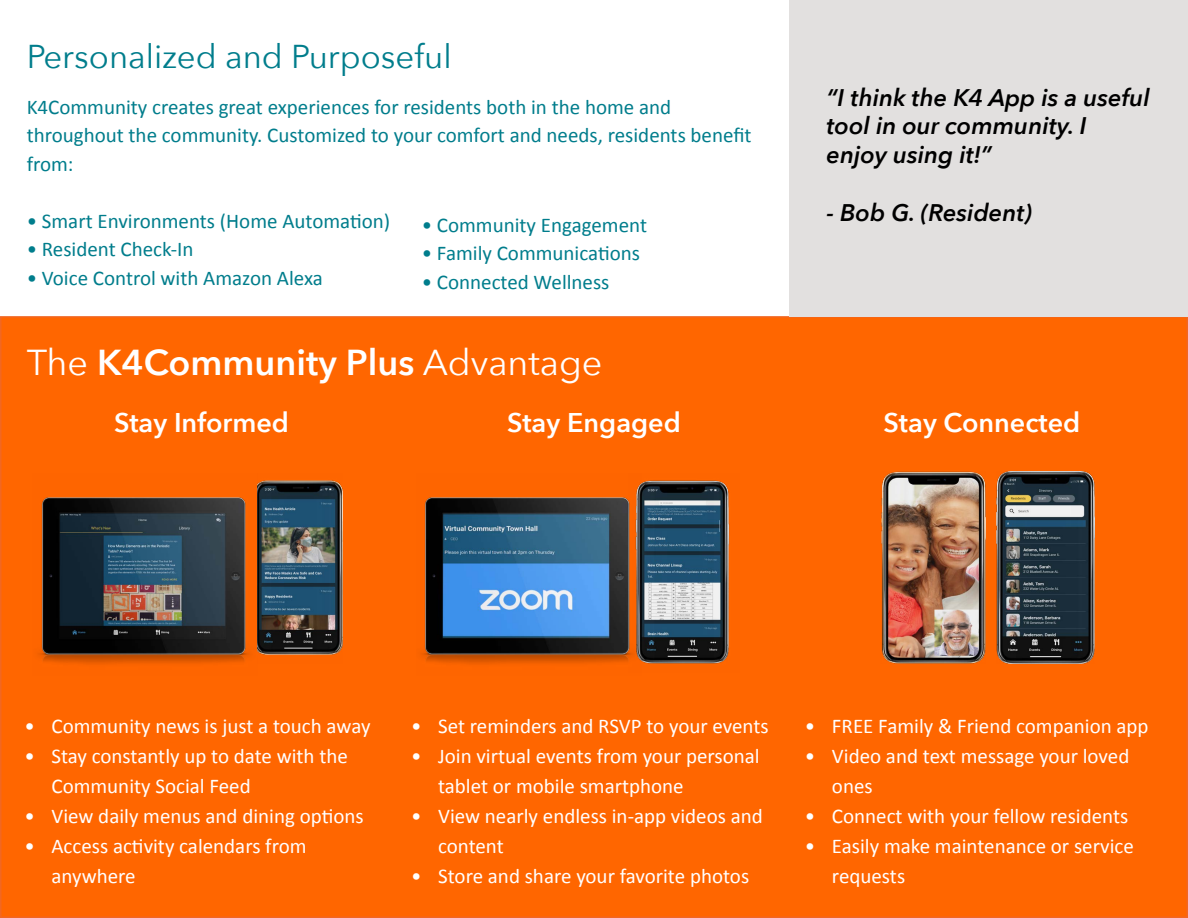
<style>
.page{position:relative;width:1188px;height:918px;background:#fff}
.page>*{position:absolute;margin:0;border:0;box-sizing:border-box;transform-origin:0 0}
.t1{font:600 36px "Avenir Next";color:#fff}
.t2{font:33px "Avenir Next";color:#007d8c}
.t3{font:600 27px "Avenir Next";color:#fff}
.t4{font:italic 600 24px/28.8px "Avenir Next";color:#000}
.t5{font:21px/30px "Calibri";color:#fff}
.t6{font:21px/28.5px "Calibri";color:#007d8c}
.s1{font-weight:400}
</style>
<div class="page">
<div style="left:1px;top:317px;width:1186px;height:600px;background:#f60"></div>
<div style="left:789px;top:0;width:399px;height:316px;background:#e2e0df"></div>
<img style="left:37px;top:497px;width:214px;height:168px">
<img style="left:996px;top:472px;width:98px;height:192px">
<img style="left:257px;top:480px;width:86px;height:175px">
<img style="left:641px;top:480px;width:89px;height:184px">
<img style="left:881px;top:472px;width:105px;height:192px">
<img style="left:420px;top:483px;width:221px;height:182px">
<h2 class="t2" style="left:27px;top:28px;width:426px">Personalized and Purposeful</h2>
<p class="t6" style="left:27px;top:92px;width:726px">K4Community creates great experiences for residents both in the home and throughout the community. Customized to your comfort and needs, residents benefit from:</p>
<p class="t6" style="left:27px;top:206px;width:365px">• Smart Environments (Home Automation)</p>
<p class="t6" style="left:27px;top:234px;width:168px">• Resident Check-In</p>
<p class="t6" style="left:27px;top:263px;width:298px">• Voice Control with Amazon Alexa</p>
<p class="t6" style="left:422px;top:210px;width:227px">• Community Engagement</p>
<p class="t6" style="left:422px;top:238px;width:220px">• Family Communications</p>
<p class="t6" style="left:422px;top:267px;width:189px">• Connected Wellness</p>
<p class="t4" style="left:826px;top:82px;width:325px">“I think the K4 App is a useful tool in our community. I enjoy using it!”</p>
<p class="t4" style="left:826px;top:197px;width:207px">- Bob G. (Resident)</p>
<h1 class="t1" style="left:27px;top:331px;width:577px"><span class="s1">The</span> K4Community Plus <span class="s1">Advantage</span></h1>
<p class="t3" style="left:114px;top:399px;width:176px">Stay Informed</p>
<p class="t3" style="left:507px;top:399px;width:175px">Stay Engaged</p>
<p class="t3" style="left:884px;top:399px;width:198px">Stay Connected</p>
<p class="t5" style="left:24px;top:710px;width:348px">• Community news is just a touch away</p>
<p class="t5" style="left:51px;top:740px;width:298px;text-indent:-27px">• Stay constantly up to date with the<br>Community Social Feed</p>
<p class="t5" style="left:24px;top:800px;width:341px">• View daily menus and dining options</p>
<p class="t5" style="left:51px;top:830px;width:257px;text-indent:-27px">• Access activity calendars from anywhere</p>
<p class="t5" style="left:411px;top:710px;width:359px">• Set reminders and RSVP to your events</p>
<p class="t5" style="left:438px;top:740px;width:323px;text-indent:-27px">• Join virtual events from your personal tablet or mobile smartphone</p>
<p class="t5" style="left:438px;top:800px;width:326px;text-indent:-27px">• View nearly endless in-app videos and content</p>
<p class="t5" style="left:411px;top:860px;width:340px">• Store and share your favorite photos</p>
<p class="t5" style="left:805px;top:710px;width:345px">• FREE Family &amp; Friend companion app</p>
<p class="t5" style="left:832px;top:740px;width:299px;text-indent:-27px">• Video and text message your loved ones</p>
<p class="t5" style="left:805px;top:800px;width:325px">• Connect with your fellow residents</p>
<p class="t5" style="left:832px;top:830px;width:303px;text-indent:-27px">• Easily make maintenance or service requests</p>
</div>
